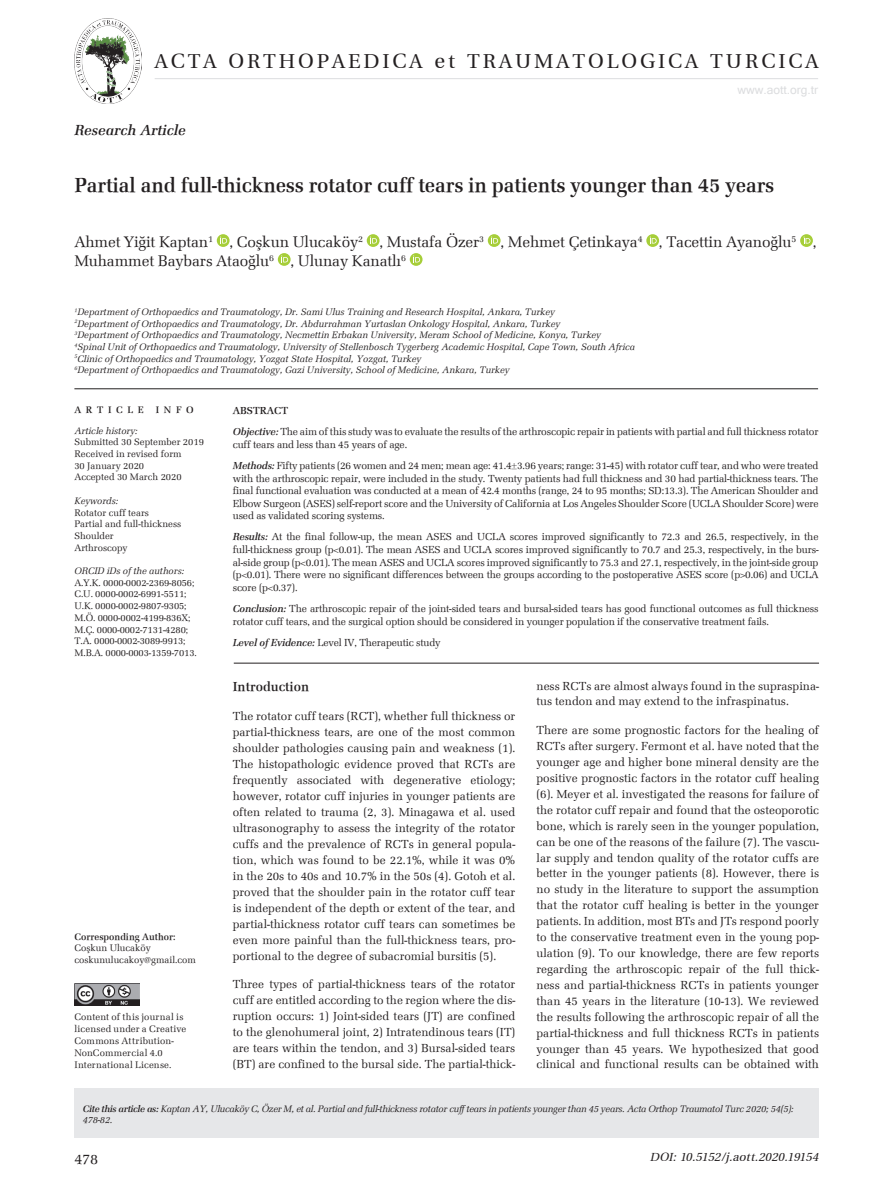
<style>
.page{position:relative;width:893px;height:1191px;background:#fff}
.page>*{position:absolute;margin:0;border:0;box-sizing:border-box;transform-origin:0 0}
.t1{font:500 21px "Latino";letter-spacing:-.01em;color:#231f20}
.t2{font:20.7px "U Hoi 11";letter-spacing:.14em;color:#231f20}
.t3{font:15.75px/18.9px "Latino";letter-spacing:-.01em;color:#231f20}
.t4{font:italic 15px "Latino Med";color:#231f20}
.zz_Uroloji_running{font:15px "Latino";color:#231f20}
.t5{font:500 13.5px "Latino";color:#231f20}
.t6{font:12px/15.9px "Latino";color:#231f20;text-align:justify}
.zz_Uroloji_running-2{font:italic 12px "U Hoi 11";color:#231f20}
.t7{font:12px "Microsoft Sans Serif";color:#dcdddf}
.t8{font:10.5px/12.6px "Latino";letter-spacing:-.015em;color:#231f20}
.t9{font:500 10.5px "Latino";color:#231f20}
.t10{font:italic 9.75px "Latino";color:#231f20}
.zz_Uroloji_running-3{font:9.75px/12px "Latino";color:#231f20}
.t11{font:italic 9.75px/11.7px "Latino";letter-spacing:-.025em;color:#231f20}
.t12{font:500 9.75px "Latino";color:#231f20}
.t13{font:500 9.75px "Latino";letter-spacing:.48em;color:#231f20}
.s1{font-family:"Latino Med";font-style:italic}
.s2{font-family:"Latino Med"}
</style>
<div class="page">
<svg style="left:217px;top:234px;width:13px;height:13px"></svg>
<svg style="left:220px;top:236px;width:7px;height:7px"></svg>
<svg style="left:367px;top:234px;width:12px;height:13px"></svg>
<svg style="left:370px;top:236px;width:7px;height:7px"></svg>
<svg style="left:488px;top:234px;width:13px;height:13px"></svg>
<svg style="left:491px;top:236px;width:7px;height:7px"></svg>
<svg style="left:646px;top:234px;width:13px;height:13px"></svg>
<svg style="left:650px;top:236px;width:7px;height:7px"></svg>
<svg style="left:800px;top:234px;width:13px;height:13px"></svg>
<svg style="left:803px;top:236px;width:7px;height:7px"></svg>
<svg style="left:278px;top:253px;width:13px;height:13px"></svg>
<svg style="left:281px;top:255px;width:7px;height:7px"></svg>
<svg style="left:410px;top:253px;width:12px;height:13px"></svg>
<svg style="left:413px;top:255px;width:7px;height:7px"></svg>
<hr style="left:74px;top:388px;width:744px;height:1px;background:#231f20">
<hr style="left:234px;top:663px;width:585px;height:1px;background:#231f20">
<div style="left:74px;top:1088px;width:745px;height:49px;background:#e6e7e9"></div>
<hr style="left:155px;top:78px;width:663px;height:1px;background:#dcdddf">
<img style="left:74px;top:983px;width:65px;height:22px">
<img style="left:74px;top:19px;width:67px;height:84px">
<p class="t2" style="left:155px;top:44px;width:665px">ACTA ORTHOPAEDICA et TRAUMATOLOGICA TURCICA</p>
<p class="t7" style="left:737px;top:83px;width:82px">www.aott.org.tr</p>
<p class="t4" style="left:74px;top:121px;width:113px">Research Article</p>
<p class="t1" style="left:74px;top:172px;width:701px">Partial and full-thickness rotator cuff tears in patients younger than 45 years</p>
<p class="t3" style="left:74px;top:232px;width:744px">Ahmet Yiğit Kaptan<sup>1</sup> , Coşkun Ulucaköy<sup>2</sup> , Mustafa Özer<sup>3</sup> , Mehmet Çetinkaya<sup>4</sup> , Tacettin Ayanoğlu<sup>5</sup> ,<br>Muhammet Baybars Ataoğlu<sup>6</sup> , Ulunay Kanatlı<sup>6</sup></p>
<p class="t10" style="left:74px;top:306px;width:482px"><sup>1</sup>Department of Orthopaedics and Traumatology, Dr. Sami Ulus Training and Research Hospital, Ankara, Turkey</p>
<p class="t10" style="left:74px;top:317px;width:487px"><sup>2</sup>Department of Orthopaedics and Traumatology, Dr. Abdurrahman Yurtaslan Onkology Hospital, Ankara, Turkey</p>
<p class="t10" style="left:74px;top:329px;width:528px"><sup>3</sup>Department of Orthopaedics and Traumatology, Necmettin Erbakan University, Meram School of Medicine, Konya, Turkey</p>
<p class="t10" style="left:74px;top:341px;width:562px"><sup>4</sup>Spinal Unit of Orthopaedics and Traumatology, University of Stellenbosch Tygerberg Academic Hospital, Cape Town, South Africa</p>
<p class="t10" style="left:74px;top:352px;width:348px"><sup>5</sup>Clinic of Orthopaedics and Traumatology, Yozgat State Hospital, Yozgat, Turkey</p>
<p class="t10" style="left:74px;top:364px;width:437px"><sup>6</sup>Department of Orthopaedics and Traumatology, Gazi University, School of Medicine, Ankara, Turkey</p>
<p class="t13" style="left:74px;top:404px;width:121px">ARTICLE INFO</p>
<p class="t10" style="left:74px;top:424px;width:65px">Article history:</p>
<p class="zz_Uroloji_running-3" style="left:74px;top:436px;width:131px">Submitted 30 September 2019</p>
<p class="zz_Uroloji_running-3" style="left:74px;top:447px;width:109px">Received in revised form</p>
<p class="zz_Uroloji_running-3" style="left:74px;top:459px;width:71px">30 January 2020</p>
<p class="zz_Uroloji_running-3" style="left:74px;top:471px;width:109px">Accepted 30 March 2020</p>
<p class="t10" style="left:74px;top:494px;width:46px">Keywords:</p>
<p class="zz_Uroloji_running-3" style="left:74px;top:506px;width:76px">Rotator cuff tears</p>
<p class="zz_Uroloji_running-3" style="left:74px;top:518px;width:108px">Partial and full-thickness</p>
<p class="zz_Uroloji_running-3" style="left:74px;top:529px;width:41px">Shoulder</p>
<p class="zz_Uroloji_running-3" style="left:74px;top:541px;width:55px">Arthroscopy</p>
<p class="t10" style="left:74px;top:565px;width:111px">ORCID iDs of the authors:</p>
<p class="zz_Uroloji_running-3" style="left:74px;top:576px;width:122px">A.Y.K. 0000-0002-2369-8056;</p>
<p class="zz_Uroloji_running-3" style="left:74px;top:588px;width:114px">C.U. 0000-0002-6991-5511;</p>
<p class="zz_Uroloji_running-3" style="left:74px;top:600px;width:114px">U.K. 0000-0002-9807-9305;</p>
<p class="zz_Uroloji_running-3" style="left:74px;top:611px;width:118px">M.Ö. 0000-0002-4199-836X;</p>
<p class="zz_Uroloji_running-3" style="left:74px;top:623px;width:115px">M.Ç. 0000-0002-7131-4280;</p>
<p class="zz_Uroloji_running-3" style="left:74px;top:635px;width:113px">T.A. 0000-0002-3089-9913;</p>
<p class="zz_Uroloji_running-3" style="left:74px;top:646px;width:124px">M.B.A. 0000-0003-1359-7013.</p>
<p class="t12" style="left:74px;top:930px;width:103px">Corresponding Author:</p>
<p class="zz_Uroloji_running-3" style="left:74px;top:942px;width:78px">Coşkun Ulucaköy</p>
<p class="zz_Uroloji_running-3" style="left:74px;top:953px;width:123px">coskunulucakoy@gmail.com</p>
<p class="zz_Uroloji_running-3" style="left:74px;top:1011px;width:114px">Content of this journal is licensed under a Creative<br>Commons Attribution-<br>NonCommercial 4.0<br>International License.</p>
<p class="t9" style="left:233px;top:404px;width:57px">ABSTRACT</p>
<p class="t8" style="left:233px;top:425px;width:587px"><span class="s1">Objective:</span> The aim of this study was to evaluate the results of the arthroscopic repair in patients with partial and full thickness rotator cuff tears and less than 45 years of age.</p>
<p class="t8" style="left:233px;top:459px;width:587px;text-align:justify"><span class="s1">Methods:</span> Fifty patients (26 women and 24 men; mean age: 41.4±3.96 years; range: 31-45) with rotator cuff tear, and who were treated with the arthroscopic repair, were included in the study. Twenty patients had full thickness and 30 had partial-thickness tears. The final functional evaluation was conducted at a mean of 42.4 months (range, 24 to 95 months; SD:13.3). The American Shoulder and Elbow Surgeon (ASES) self-report score and the University of California at Los Angeles Shoulder Score (UCLA Shoulder Score) were used as validated scoring systems.</p>
<p class="t8" style="left:233px;top:530px;width:587px;text-align:justify"><span class="s1">Results:</span> At the final follow-up, the mean ASES and UCLA scores improved significantly to 72.3 and 26.5, respectively, in the full-thickness group (p&lt;0.01). The mean ASES and UCLA scores improved significantly to 70.7 and 25.3, respectively, in the burs&shy;al-side group (p&lt;0.01). The mean ASES and UCLA scores improved significantly to 75.3 and 27.1, respectively, in the joint-side group (p&lt;0.01). There were no significant differences between the groups according to the postoperative ASES score (p&gt;0.06) and UCLA score (p&lt;0.37).</p>
<p class="t8" style="left:233px;top:602px;width:587px"><span class="s1">Conclusion:</span> The arthroscopic repair of the joint-sided tears and bursal-sided tears has good functional outcomes as full thickness rotator cuff tears, and the surgical option should be considered in younger population if the conservative treatment fails.</p>
<p class="t8" style="left:233px;top:636px;width:209px"><span class="s1">Level of Evidence:</span> Level IV, Therapeutic study</p>
<p class="t5" style="left:233px;top:678px;width:78px">Introduction</p>
<p class="t6" style="left:233px;top:707px;width:284px">The rotator cuff tears (RCT), whether full thickness or partial-thickness tears, are one of the most common shoulder pathologies causing pain and weakness (1).<br>The histopathologic evidence proved that RCTs are frequently associated with degenerative etiology; however, rotator cuff injuries in younger patients are often related to trauma (2, 3). Minagawa et al. used ultrasonography to assess the integrity of the rotator cuffs and the prevalence of RCTs in general popula&shy;tion, which was found to be 22.1%, while it was 0% in the 20s to 40s and 10.7% in the 50s (4). Gotoh et al. proved that the shoulder pain in the rotator cuff tear is independent of the depth or extent of the tear, and partial-thickness rotator cuff tears can sometimes be even more painful than the full-thickness tears, pro&shy;portional to the degree of subacromial bursitis (5).</p>
<p class="t6" style="left:233px;top:976px;width:284px">Three types of partial-thickness tears of the rotator cuff are entitled according to the region where the dis&shy;ruption occurs: 1) Joint-sided tears (JT) are confined to the glenohumeral joint, 2) Intratendinous tears (IT) are tears within the tendon, and 3) Bursal-sided tears (BT) are confined to the bursal side. The partial-thick-</p>
<p class="t6" style="left:537px;top:677px;width:284px">ness RCTs are almost always found in the supraspina&shy;tus tendon and may extend to the infraspinatus.</p>
<p class="t6" style="left:537px;top:722px;width:284px">There are some prognostic factors for the healing of RCTs after surgery. Fermont et al. have noted that the younger age and higher bone mineral density are the positive prognostic factors in the rotator cuff healing (6). Meyer et al. investigated the reasons for failure of the rotator cuff repair and found that the osteoporotic bone, which is rarely seen in the younger population, can be one of the reasons of the failure (7). The vascu&shy;lar supply and tendon quality of the rotator cuffs are better in the younger patients (8). However, there is no study in the literature to support the assumption that the rotator cuff healing is better in the younger patients. In addition, most BTs and JTs respond poorly to the conservative treatment even in the young pop&shy;ulation (9). To our knowledge, there are few reports regarding the arthroscopic repair of the full thick&shy;ness and partial-thickness RCTs in patients younger than 45 years in the literature (10-13). We reviewed the results following the arthroscopic repair of all the partial-thickness and full thickness RCTs in patients younger than 45 years. We hypothesized that good clinical and functional results can be obtained with</p>
<p class="t11" style="left:83px;top:1102px;width:712px"><span class="s2">Cite this article as:</span> Kaptan AY, Ulucaköy C, Özer M, et al. Partial and full-thickness rotator cuff tears in patients younger than 45 years. Acta Orthop Traumatol Turc 2020; 54(5):<br>478-82.</p>
<p class="zz_Uroloji_running" style="left:74px;top:1150px;width:25px">478</p>
<p class="zz_Uroloji_running-2" style="left:650px;top:1146px;width:174px">DOI:10.5152/j.aott.2020.19154</p>
</div>
